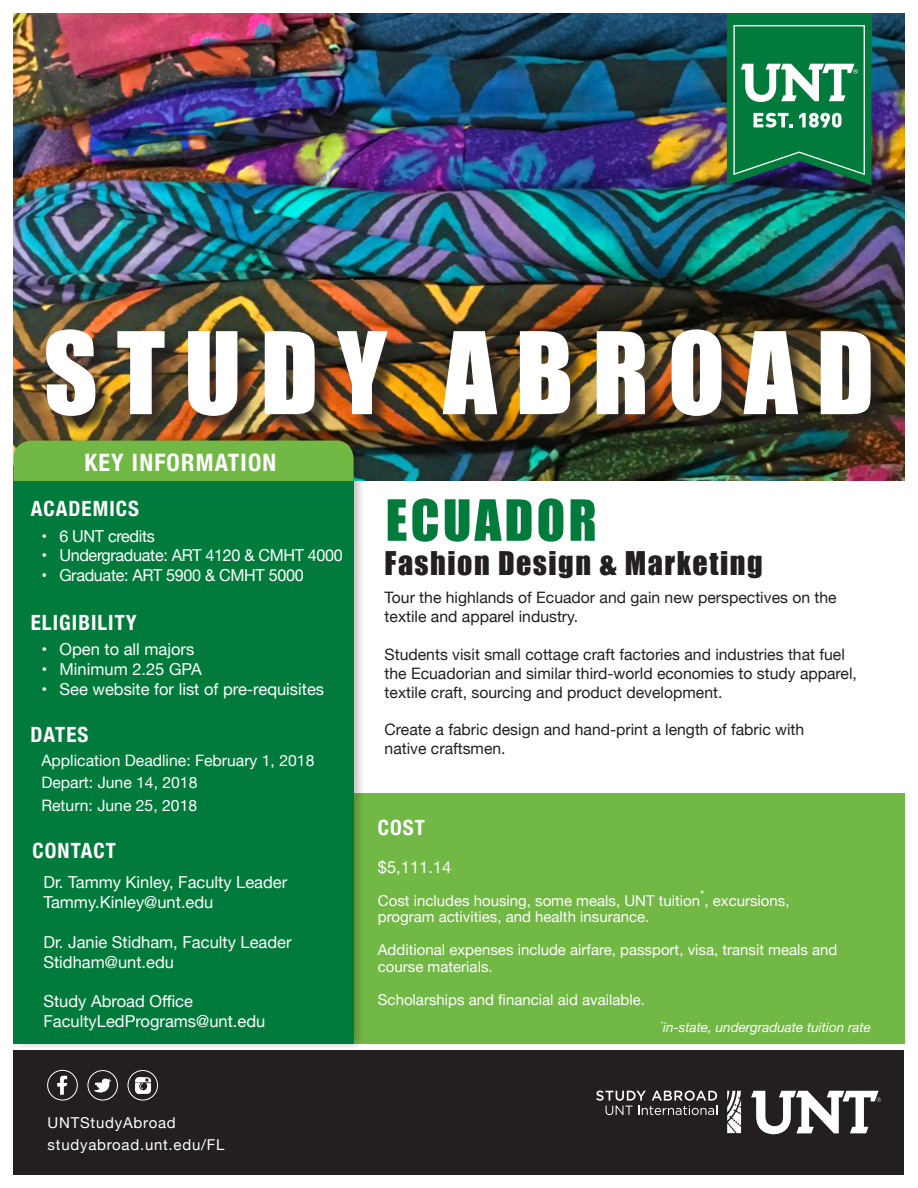
<style>
.page{position:relative;width:918px;height:1188px;background:#fff}
.page>*{position:absolute;margin:0;border:0;box-sizing:border-box;transform-origin:0 0}
.t1{font:105px "Impact";letter-spacing:.18em;color:#fff}
.t2{font:52.5px "Impact";letter-spacing:.06em;color:#007b3b}
.t3{font:30px "Impact";letter-spacing:.05em;color:#231f20}
.t4{font:700 condensed 24px "Helvetica Neue";letter-spacing:.05em;color:#fff}
.t5{font:700 condensed 21px "Helvetica Neue";letter-spacing:.05em;color:#fff}
.t6{font:16.5px "Helvetica Neue";color:#fff}
.t7{font:16.5px "Helvetica Neue";letter-spacing:-.02em;color:#fff}
.t8{font:15.75px/18.9px "Helvetica Neue";color:#231f20}
.t9{font:15.75px "Helvetica Neue";color:#fff}
.t10{font:15px/16.5px "Helvetica Neue";color:#fff}
.t11{font:15px "Helvetica Neue";letter-spacing:.05em;color:#fff}
.t12{font:italic 13.5px "Helvetica Neue";color:#fff}
.t13{font:12.3px "Helvetica Neue";color:#fff}
</style>
<div class="page">
<div style="left:330px;top:793px;width:574px;height:251px;background:#72b844"></div>
<img style="left:14px;top:14px;width:890px;height:467px">
<div style="left:10px;top:432px;width:356px;height:620px;background:#231f20;opacity:.3"></div>
<div style="left:14px;top:475px;width:340px;height:569px;background:#007b3b"></div>
<div style="left:14px;top:441px;width:340px;height:40px;background:#72b844"></div>
<div style="left:48px;top:332px;width:842px;height:102px;background:#231f20;opacity:.75"></div>
<div style="left:727px;top:14px;width:144px;height:36px;background:#007b3b"></div>
<svg style="left:727px;top:25px;width:144px;height:160px"></svg>
<div style="left:14px;top:1050px;width:890px;height:124px;background:#231f20"></div>
<div style="left:128px;top:1070px;width:30px;height:30px;border:1px solid #fff;border-radius:50%"></div>
<svg style="left:135px;top:1077px;width:16px;height:17px"></svg>
<div style="left:47px;top:1070px;width:31px;height:30px;border:1px solid #fff;border-radius:50%"></div>
<svg style="left:57px;top:1076px;width:11px;height:19px"></svg>
<div style="left:88px;top:1070px;width:30px;height:30px;border:1px solid #fff;border-radius:50%"></div>
<svg style="left:94px;top:1078px;width:18px;height:15px"></svg>
<svg style="left:751px;top:1091px;width:130px;height:43px"></svg>
<svg style="left:596px;top:1091px;width:121px;height:24px"></svg>
<svg style="left:727px;top:1091px;width:14px;height:42px"></svg>
<p class="t1" style="left:44px;top:292px;width:832px">STUDY ABROAD</p>
<p class="t4" style="left:84px;top:443px;width:193px">KEY INFORMATION</p>
<p class="t5" style="left:31px;top:491px;width:110px">ACADEMICS</p>
<p class="t7" style="left:41px;top:524px;width:115px">• 6 UNT credits</p>
<p class="t7" style="left:41px;top:544px;width:303px">• Undergraduate: ART 4120 &amp; CMHT 4000</p>
<p class="t7" style="left:41px;top:563px;width:264px">• Graduate: ART 5900 &amp; CMHT 5000</p>
<p class="t5" style="left:31px;top:605px;width:108px">ELIGIBILITY</p>
<p class="t6" style="left:42px;top:638px;width:154px">• Open to all majors</p>
<p class="t6" style="left:42px;top:657px;width:162px">• Minimum 2.25 GPA</p>
<p class="t6" style="left:42px;top:677px;width:284px">• See website for list of pre-requisites</p>
<p class="t5" style="left:31px;top:717px;width:59px">DATES</p>
<p class="t9" style="left:41px;top:749px;width:275px">Application Deadline: February 1, 2018</p>
<p class="t9" style="left:41px;top:771px;width:158px">Depart: June 14, 2018</p>
<p class="t9" style="left:41px;top:794px;width:157px">Return: June 25, 2018</p>
<p class="t5" style="left:33px;top:833px;width:85px">CONTACT</p>
<p class="t6" style="left:43px;top:871px;width:245px">Dr. Tammy Kinley, Faculty Leader</p>
<p class="t6" style="left:43px;top:890px;width:172px">Tammy.Kinley@unt.edu</p>
<p class="t6" style="left:43px;top:930px;width:250px">Dr. Janie Stidham, Faculty Leader</p>
<p class="t6" style="left:43px;top:950px;width:132px">Stidham@unt.edu</p>
<p class="t6" style="left:43px;top:989px;width:151px">Study Abroad Office</p>
<p class="t6" style="left:43px;top:1009px;width:223px">FacultyLedPrograms@unt.edu</p>
<p class="t11" style="left:48px;top:1112px;width:130px">UNTStudyAbroad</p>
<p class="t11" style="left:48px;top:1134px;width:178px">studyabroad.unt.edu/FL</p>
<p class="t2" style="left:386px;top:479px;width:213px">ECUADOR</p>
<p class="t3" style="left:385px;top:540px;width:379px">Fashion Design &amp; Marketing</p>
<p class="t8" style="left:385px;top:589px;width:454px">Tour the highlands of Ecuador and gain new perspectives on the textile and apparel industry.</p>
<p class="t8" style="left:385px;top:646px;width:474px">Students visit small cottage craft factories and industries that fuel the Ecuadorian and similar third-world economies to study apparel, textile craft, sourcing and product development.</p>
<p class="t8" style="left:385px;top:721px;width:421px">Create a fabric design and hand-print a length of fabric with</p>
<p class="t8" style="left:385px;top:740px;width:123px">native craftsmen.</p>
<p class="t5" style="left:378px;top:810px;width:49px">COST</p>
<p class="t6" style="left:378px;top:855px;width:75px">$5,111.14</p>
<p class="t13" style="left:700px;top:886px;width:6px">*</p>
<p class="t10" style="left:378px;top:893px;width:413px">Cost includes housing, some meals, UNT tuition , excursions,</p>
<p class="t10" style="left:378px;top:910px;width:273px">program activities, and health insurance.</p>
<p class="t10" style="left:378px;top:943px;width:461px">Additional expenses include airfare, passport, visa, transit meals and course materials.</p>
<p class="t10" style="left:378px;top:992px;width:268px">Scholarships and financial aid available.</p>
<p class="t12" style="left:660px;top:1017px;width:212px"><sup>*</sup>in-state, undergraduate tuition rate</p>
</div>
